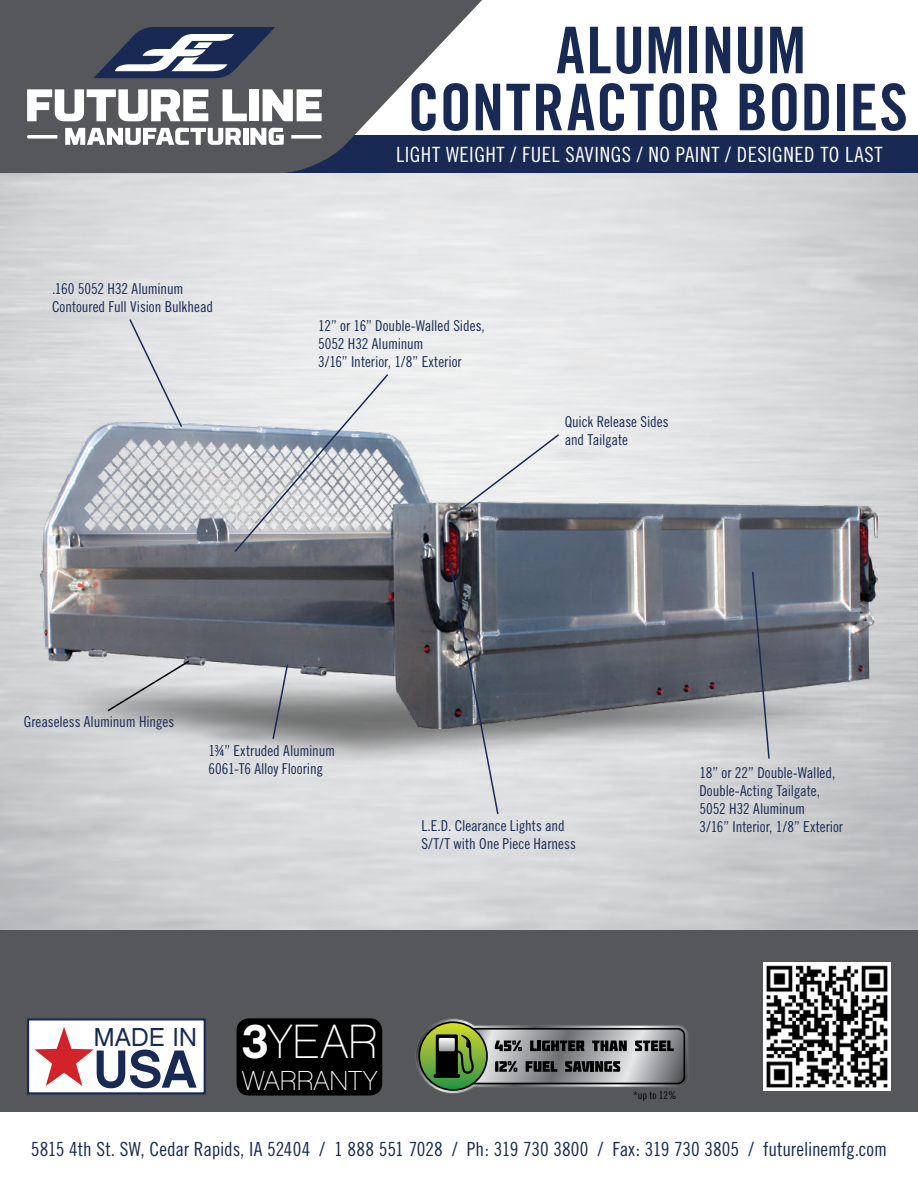
<style>
.page{position:relative;width:918px;height:1188px;background:#fff}
.page>*{position:absolute;margin:0;border:0;box-sizing:border-box;transform-origin:0 0}
.t1{font:64.5px/57px "Trade Gothic Bold Cond Twenty";letter-spacing:.005em;color:#182a54}
.t2{font:53.55px "Chalet New York Nineteen Sixty";color:#182a54}
.t3{font:48px "Chalet Paris Nineteen Eighty";color:#fff}
.t4{font:27.45px "Chalet Paris Nineteen Eighty";letter-spacing:-.015em;color:#fff}
.t5{font:25.95px "Chalet London Nineteen Sixty";letter-spacing:-.005em;color:#182a54}
.t6{font:21px "Trade Gothic Cond Eighteen";letter-spacing:.025em;color:#fff}
.t7{font:19.5px "Trade Gothic Cond Eighteen";letter-spacing:-.005em;color:#182a54}
.t8{font:15px/18px "Trade Gothic Cond Eighteen";letter-spacing:-.005em;color:#182a54}
.t9{font:10.65px "Trade Gothic Cond Eighteen";color:#000}
.s1{font-family:"Chalet New York Nineteen Sixty"}
</style>
<div class="page">
<div style="left:0;top:929px;width:918px;height:182px;background:#55575a"></div>
<svg style="left:415px;top:1018px;width:273px;height:76px"></svg>
<div style="left:237px;top:1018px;width:145px;height:78px;background:#000;border-radius:12px"></div>
<div style="left:27px;top:1018px;width:179px;height:76px;background:#fff;border:2px solid #182a54"></div>
<svg style="left:34px;top:1027px;width:60px;height:59px"></svg>
<img style="left:0;top:173px;width:918px;height:756px">
<div style="left:267px;top:136px;width:651px;height:37px;background:#182a54"></div>
<svg style="left:0;top:0;width:500px;height:173px;fill:#55575a"></svg>
<svg style="left:291px;top:135px;width:31px;height:4px"></svg>
<svg style="left:93px;top:27px;width:182px;height:51px"></svg>
<svg style="left:27px;top:89px;width:181px;height:32px"></svg>
<svg style="left:223px;top:89px;width:24px;height:32px"></svg>
<div style="left:249px;top:89px;width:10px;height:32px;background:#fff"></div>
<svg style="left:263px;top:89px;width:59px;height:32px"></svg>
<svg style="left:65px;top:128px;width:176px;height:17px"></svg>
<div style="left:243px;top:128px;width:5px;height:17px;background:#fff"></div>
<svg style="left:250px;top:128px;width:34px;height:17px"></svg>
<svg style="left:27px;top:135px;width:30px;height:4px"></svg>
<img style="left:40px;top:359px;width:837px;height:432px">
<svg style="left:128px;top:318px;width:55px;height:110px;background:#d9dbde"></svg>
<svg style="left:457px;top:433px;width:103px;height:80px"></svg>
<svg style="left:233px;top:373px;width:156px;height:180px;background:#c4c7cc"></svg>
<img style="left:763px;top:963px;width:128px;height:127px">
<svg style="left:62px;top:561px;width:784px;height:254px;background:#92949a"></svg>
<h1 class="t1" style="left:408px;top:21px;width:502px;text-indent:148px">ALUMINUM<br>CONTRACTOR BODIES</h1>
<p class="t8" style="left:52px;top:279px;width:163px">.160 5052 H32 Aluminum<br>Contoured Full Vision Bulkhead</p>
<h3 class="t6" style="left:396px;top:142px;width:488px">LIGHT WEIGHT / FUEL SAVINGS / NO PAINT / DESIGNED TO LAST</h3>
<p class="t8" style="left:318px;top:317px;width:168px">12” or 16” Double-Walled Sides,<br>5052 H32 Aluminum<br>3/16” Interior, 1/8” Exterior</p>
<p class="t8" style="left:565px;top:413px;width:105px">Quick Release Sides and Tailgate</p>
<p class="t8" style="left:24px;top:713px;width:152px">Greaseless Aluminum Hinges</p>
<p class="t8" style="left:209px;top:741px;width:128px">1¾” Extruded Aluminum<br>6061-T6 Alloy Flooring</p>
<p class="t8" style="left:421px;top:817px;width:156px">L.E.D. Clearance Lights and<br>S/T/T with One Piece Harness</p>
<p class="t8" style="left:699px;top:764px;width:145px">18” or 22” Double-Walled,<br>Double-Acting Tailgate,<br>5052 H32 Aluminum<br>3/16” Interior, 1/8” Exterior</p>
<h3 class="t5" style="left:93px;top:1021px;width:106px">MADE IN</h3>
<h2 class="t2" style="left:94px;top:1035px;width:105px">USA</h2>
<h3 class="t3" style="left:242px;top:1013px;width:137px"><span class="s1">3</span>YEAR</h3>
<h3 class="t4" style="left:242px;top:1065px;width:137px">WARRANTY</h3>
<p class="t9" style="left:633px;top:1089px;width:45px">*up to 12%</p>
<h3 class="t7" style="left:31px;top:1137px;width:858px">5815 4th St. SW, Cedar Rapids, IA 52404 / 1 888 551 7028 / Ph: 319 730 3800 / Fax: 319 730 3805 / futurelinemfg.com</h3>
</div>
